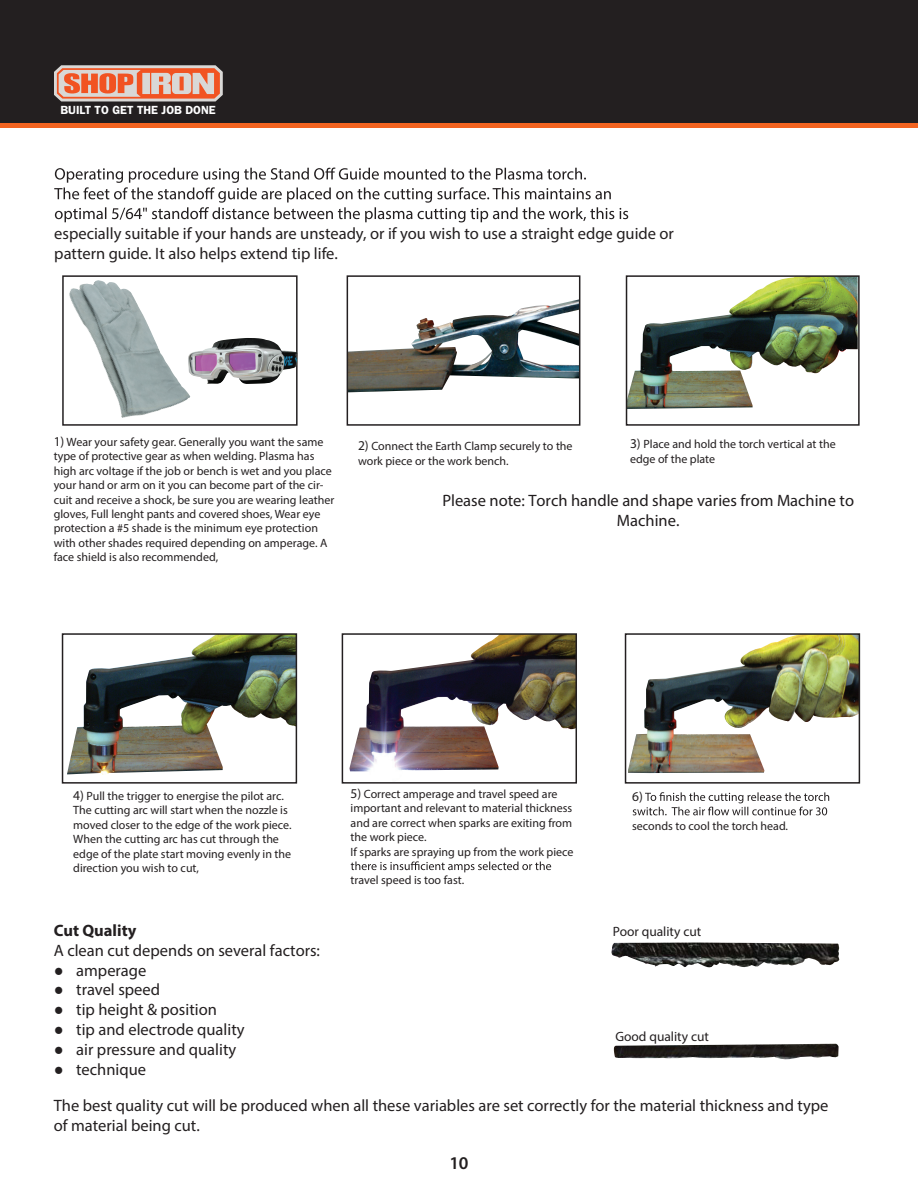
<style>
.page{position:relative;width:918px;height:1188px;background:#fff}
.page>*{position:absolute;margin:0;border:0;box-sizing:border-box;transform-origin:0 0}
.t1{font:600 18px "Myriad Pro";color:#231f20}
.t2{font:16.5px/19.8px "Myriad Pro";color:#231f20}
.t3{font:16.5px/19.8px "Myriad Pro";color:#201c1d;text-align:center}
.t4{font:700 16.5px "Myriad Pro";color:#231f20}
.t5{font:13.5px "Myriad Pro";color:#231f20}
.t6{font:12px/14.4px "Myriad Pro";color:#231f20}
.t7{font:600 11.85px "Franklin Gothic";color:#fff}
.s1{font-size:13.5px}
.s2{font-family:"Impact"}
</style>
<div class="page">
<div style="left:0;top:0;width:918px;height:128px;background:#231f20"></div>
<div style="left:0;top:123px;width:918px;height:5px;background:#f36421"></div>
<svg style="left:54px;top:65px;width:169px;height:36px;background:#de9a85"></svg>
<img style="left:611px;top:942px;width:229px;height:26px">
<img style="left:613px;top:1044px;width:226px;height:16px">
<img style="left:629px;top:278px;width:228px;height:131px">
<div style="left:626px;top:275px;width:234px;height:151px;border:2px solid #231f20"></div>
<img style="left:67px;top:636px;width:227px;height:139px">
<div style="left:62px;top:633px;width:235px;height:151px;border:2px solid #231f20"></div>
<svg style="left:351px;top:861px;width:200px;height:11px"></svg>
<svg style="left:633px;top:792px;width:196px;height:23px"></svg>
<img style="left:349px;top:636px;width:225px;height:136px">
<div style="left:342px;top:633px;width:235px;height:151px;border:2px solid #231f20"></div>
<img style="left:350px;top:300px;width:227px;height:92px">
<div style="left:347px;top:275px;width:233px;height:151px;border:2px solid #231f20"></div>
<img style="left:628px;top:636px;width:229px;height:137px">
<div style="left:625px;top:633px;width:235px;height:151px;border:2px solid #231f20"></div>
<svg style="left:54px;top:168px;width:574px;height:54px"></svg>
<div style="left:62px;top:275px;width:236px;height:151px;border:2px solid #231f20"></div>
<img style="left:191px;top:338px;width:107px;height:46px">
<img style="left:69px;top:280px;width:122px;height:138px">
<p class="t7" style="left:60px;top:103px;width:157px">BUILT TO GET THE JOB DONE</p>
<h2 class="t2" style="left:54px;top:223px;width:621px">especially suitable if your hands are unsteady, or if you wish to use a straight edge guide or pattern guide. It also helps extend tip life.</h2>
<p class="t6" style="left:54px;top:435px;width:282px"><span class="s1">1)</span> Wear your safety gear. Generally you want the same type of protective gear as when welding. Plasma has high arc voltage if the job or bench is wet and you place your hand or arm on it you can become part of the cir&shy;cuit and receive a shock, be sure you are wearing leather gloves, Full lenght pants and covered shoes, Wear eye protection a #5 shade is the minimum eye protection with other shades required depending on amperage. A face shield is also recommended,</p>
<p class="t6" style="left:358px;top:439px;width:216px"><span class="s1">2)</span> Connect the Earth Clamp securely to the work piece or the work bench.</p>
<p class="t6" style="left:630px;top:437px;width:207px"><span class="s1">3)</span> Place and hold the torch vertical at the edge of the plate</p>
<h2 class="t3" style="left:442px;top:490px;width:413px">Please note: Torch handle and shape varies from Machine to<br>Machine.</h2>
<p class="t6" style="left:73px;top:789px;width:220px"><span class="s1">4)</span> Pull the trigger to energise the pilot arc.<br>The cutting arc will start when the nozzle is moved closer to the edge of the work piece.<br>When the cutting arc has cut through the edge of the plate start moving evenly in the direction you wish to cut,</p>
<p class="t6" style="left:351px;top:787px;width:224px"><span class="s1">5)</span> Correct amperage and travel speed are important and relevant to material thickness and are correct when sparks are exiting from the work piece.<br>If sparks are spraying up from the work piece</p>
<p class="t6" style="left:351px;top:873px;width:115px">travel speed is too fast.</p>
<p class="t5" style="left:632px;top:788px;width:12px">6)</p>
<p class="t6" style="left:632px;top:818px;width:157px">seconds to cool the torch head.</p>
<h2 class="t4" style="left:54px;top:920px;width:84px">Cut Quality</h2>
<h2 class="t2" style="left:54px;top:940px;width:268px">A clean cut depends on several factors:</h2>
<h2 class="t2" style="left:54px;top:960px;width:94px"><span class="s2">●</span> amperage</h2>
<h2 class="t2" style="left:54px;top:980px;width:108px"><span class="s2">●</span> travel speed</h2>
<h2 class="t2" style="left:54px;top:1000px;width:165px"><span class="s2">●</span> tip height &amp; position</h2>
<h2 class="t2" style="left:54px;top:1019px;width:192px"><span class="s2">●</span> tip and electrode quality</h2>
<h2 class="t2" style="left:54px;top:1039px;width:184px"><span class="s2">●</span> air pressure and quality</h2>
<h2 class="t2" style="left:54px;top:1051px;width:776px;line-height:36px"><span class="s2">●</span> technique<br>The best quality cut will be produced when all these variables are set correctly for the material thickness and type</h2>
<h2 class="t2" style="left:54px;top:1115px;width:148px">of material being cut.</h2>
<p class="t5" style="left:613px;top:923px;width:90px">Poor quality cut</p>
<p class="t5" style="left:615px;top:1028px;width:95px">Good quality cut</p>
<h1 class="t1" style="left:449px;top:1151px;width:21px">10</h1>
</div>
